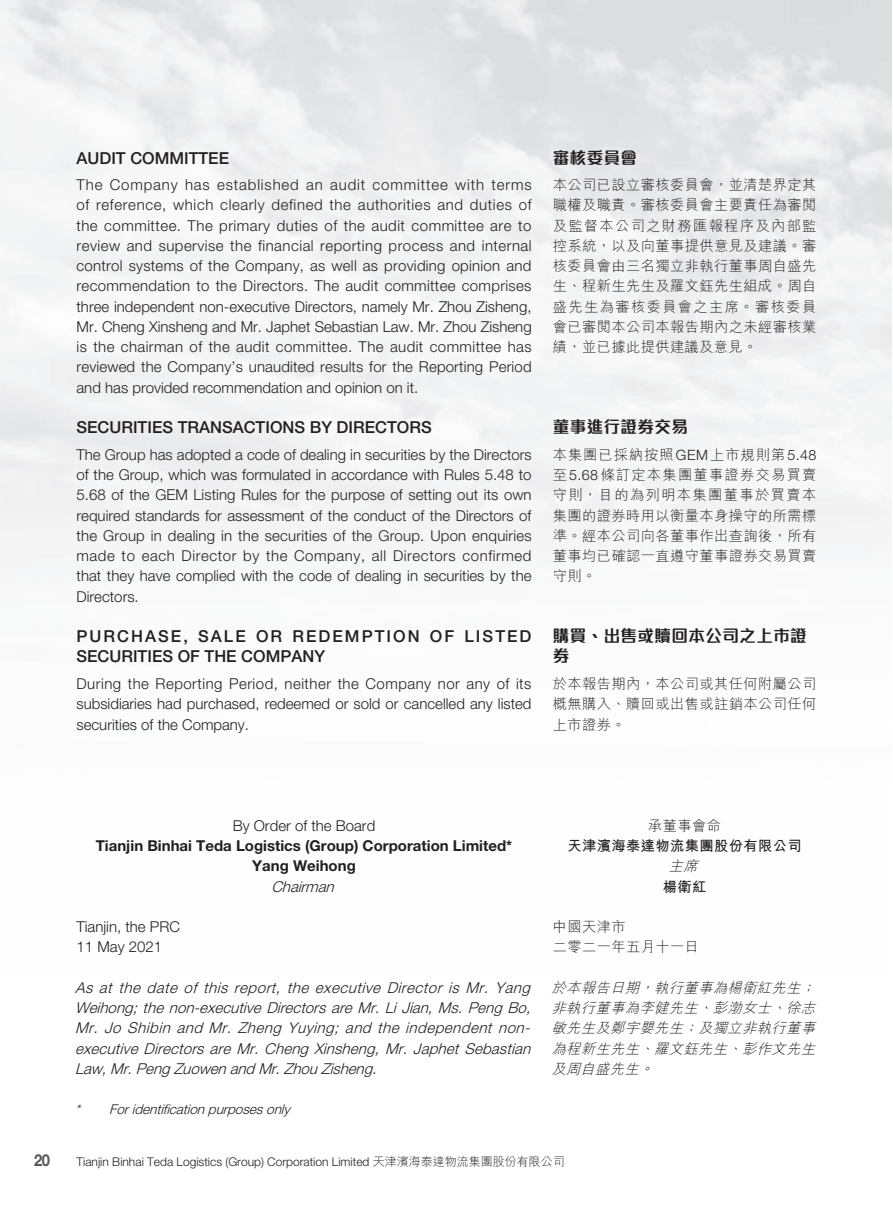
<style>
.page{position:relative;width:893px;height:1212px;background:#fff}
.page>*{position:absolute;margin:0;border:0;box-sizing:border-box;transform-origin:0 0}
._3__標題{font:500 16.5px/20.2px "Helvetica Neue LT Std";letter-spacing:.125em;color:#231f20}
._3__標題-2{font:500 16.5px "Helvetica Neue LT Std";color:#231f20}
._8__標題---C{font:700 16.5px/20.2px "M Finance HK";letter-spacing:.03em;color:#231f20}
.t1{font:700 16.5px "Helvetica Neue LT Std";color:#57585a;scale:.9 1}
._1__內文{font:300 15px/20.2px "Helvetica Neue LT Std";color:#231f20;text-align:justify}
._1__內文-2{font:italic 300 15px/20.2px "Helvetica Neue LT Std";color:#231f20;text-align:justify}
._1__內文-3{font:700 15px "Helvetica Neue LT Std";color:#231f20}
._6__內文---C{font:300 14.25px/20.2px "M Hei HK";letter-spacing:.03em;color:#231f20;text-align:justify}
._6__內文---C-2{font:italic 300 14.25px/20.2px "M Hei HK";color:#231f20;text-align:justify}
._6__內文---C-3{font:700 14.25px "M Hei HK";letter-spacing:.03em;color:#231f20}
._2__附註內文{font:italic 300 13.5px "Helvetica Neue LT Std";color:#231f20}
.t2{font:300 12px "Helvetica Neue LT Std";color:#231f20}
.s1{font-family:"Helvetica Neue LT Std"}
.s2{font-family:"M Hei HK"}
</style>
<div class="page">
<p class="_3__標題-2" style="left:77px;top:148px;width:154px">AUDIT COMMITTEE</p>
<p class="_1__內文" style="left:77px;top:174px;width:457px">The Company has established an audit committee with terms of reference, which clearly defined the authorities and duties of the committee. The primary duties of the audit committee are to review and supervise the financial reporting process and internal control systems of the Company, as well as providing opinion and recommendation to the Directors. The audit committee comprises three independent non-executive Directors, namely Mr. Zhou Zisheng, Mr. Cheng Xinsheng and Mr. Japhet Sebastian Law. Mr. Zhou Zisheng is the chairman of the audit committee. The audit committee has reviewed the Company’s unaudited results for the Reporting Period and has provided recommendation and opinion on it.</p>
<p class="_3__標題-2" style="left:77px;top:417px;width:357px">SECURITIES TRANSACTIONS BY DIRECTORS</p>
<p class="_1__內文" style="left:77px;top:444px;width:457px">The Group has adopted a code of dealing in securities by the Directors of the Group, which was formulated in accordance with Rules 5.48 to 5.68 of the GEM Listing Rules for the purpose of setting out its own required standards for assessment of the conduct of the Directors of the Group in dealing in the securities of the Group. Upon enquiries made to each Director by the Company, all Directors confirmed that they have complied with the code of dealing in securities by the Directors.</p>
<p class="_3__標題" style="left:77px;top:626px;width:456px">PURCHASE, SALE OR REDEMPTION OF LISTED<br>SECURITIES OF THE COMPANY</p>
<p class="_1__內文" style="left:77px;top:673px;width:456px">During the Reporting Period, neither the Company nor any of its subsidiaries had purchased, redeemed or sold or cancelled any listed securities of the Company.</p>
<p class="_8__標題---C" style="left:553px;top:147px;width:86px">審核委員會</p>
<p class="_6__內文---C" style="left:553px;top:175px;width:265px">本公司已設立審核委員會，並清楚界定其職權及職責。審核委員會主要責任為審閱及監督本公司之財務匯報程序及內部監控系統，以及向董事提供意見及建議。審核委員會由三名獨立非執行董事周自盛先生、程新生先生及羅文鈺先生組成。周自盛先生為審核委員會之主席。審核委員會已審閱本公司本報告期內之未經審核業績，並已據此提供建議及意見。</p>
<p class="_8__標題---C" style="left:553px;top:417px;width:137px">董事進行證券交易</p>
<p class="_6__內文---C" style="left:553px;top:444px;width:265px">本集團已採納按照<span class="s1">GEM</span>上市規則第<span class="s1">5.48</span>至<span class="s1">5.68</span>條訂定本集團董事證券交易買賣守則，目的為列明本集團董事於買賣本集團的證券時用以衡量本身操守的所需標準。經本公司向各董事作出查詢後，所有董事均已確認一直遵守董事證券交易買賣守則。</p>
<p class="_8__標題---C" style="left:553px;top:626px;width:255px">購買、出售或贖回本公司之上市證券</p>
<p class="_6__內文---C" style="left:553px;top:673px;width:265px">於本報告期內，本公司或其任何附屬公司概無購入、贖回或出售或註銷本公司任何上市證券。</p>
<p class="_1__內文" style="left:233px;top:815px;width:144px">By Order of the Board</p>
<p class="_1__內文-3" style="left:96px;top:836px;width:418px">Tianjin Binhai Teda Logistics (Group) Corporation Limited*</p>
<p class="_1__內文-3" style="left:252px;top:857px;width:105px">Yang Weihong</p>
<p class="_1__內文-2" style="left:271px;top:876px;width:68px">Chairman</p>
<p class="_1__內文" style="left:77px;top:916px;width:105px">Tianjin, the PRC</p>
<p class="_1__內文" style="left:77px;top:936px;width:87px">11 May 2021</p>
<p class="_1__內文-2" style="left:75px;top:977px;width:461px">As at the date of this report, the executive Director is Mr. Yang Weihong; the non-executive Directors are Mr. Li Jian, Ms. Peng Bo, Mr. Jo Shibin and Mr. Zheng Yuying; and the independent non&shy;executive Directors are Mr. Cheng Xinsheng, Mr. Japhet Sebastian Law,Mr.PengZuowenandMr.ZhouZisheng.</p>
<p class="_2__附註內文" style="left:75px;top:1100px;width:216px">* Foridentificationpurposesonly</p>
<p class="_6__內文---C" style="left:648px;top:815px;width:74px">承董事會命</p>
<p class="_6__內文---C-3" style="left:568px;top:835px;width:235px">天津濱海泰達物流集團股份有限公司</p>
<p class="_6__內文---C-2" style="left:669px;top:856px;width:34px">主席</p>
<p class="_6__內文---C-3" style="left:663px;top:876px;width:45px">楊衛紅</p>
<p class="_6__內文---C" style="left:553px;top:916px;width:74px">中國天津市</p>
<p class="_6__內文---C" style="left:553px;top:937px;width:148px">二零二一年五月十一日</p>
<p class="_6__內文---C-2" style="left:551px;top:977px;width:269px">於本報告日期，執行董事為楊衛紅先生；非執行董事為李健先生、彭渤女士、徐志敏先生及鄭宇嬰先生；及獨立非執行董事為程新生先生、羅文鈺先生、彭作文先生及周自盛先生。</p>
<p class="t1" style="left:34px;top:1149px;width:19px">20</p>
<p class="t2" style="left:77px;top:1154px;width:490px">Tianjin Binhai Teda Logistics (Group) Corporation Limited <span class="s2">天津濱海泰達物流集團股份有限公司</span></p>
</div>
